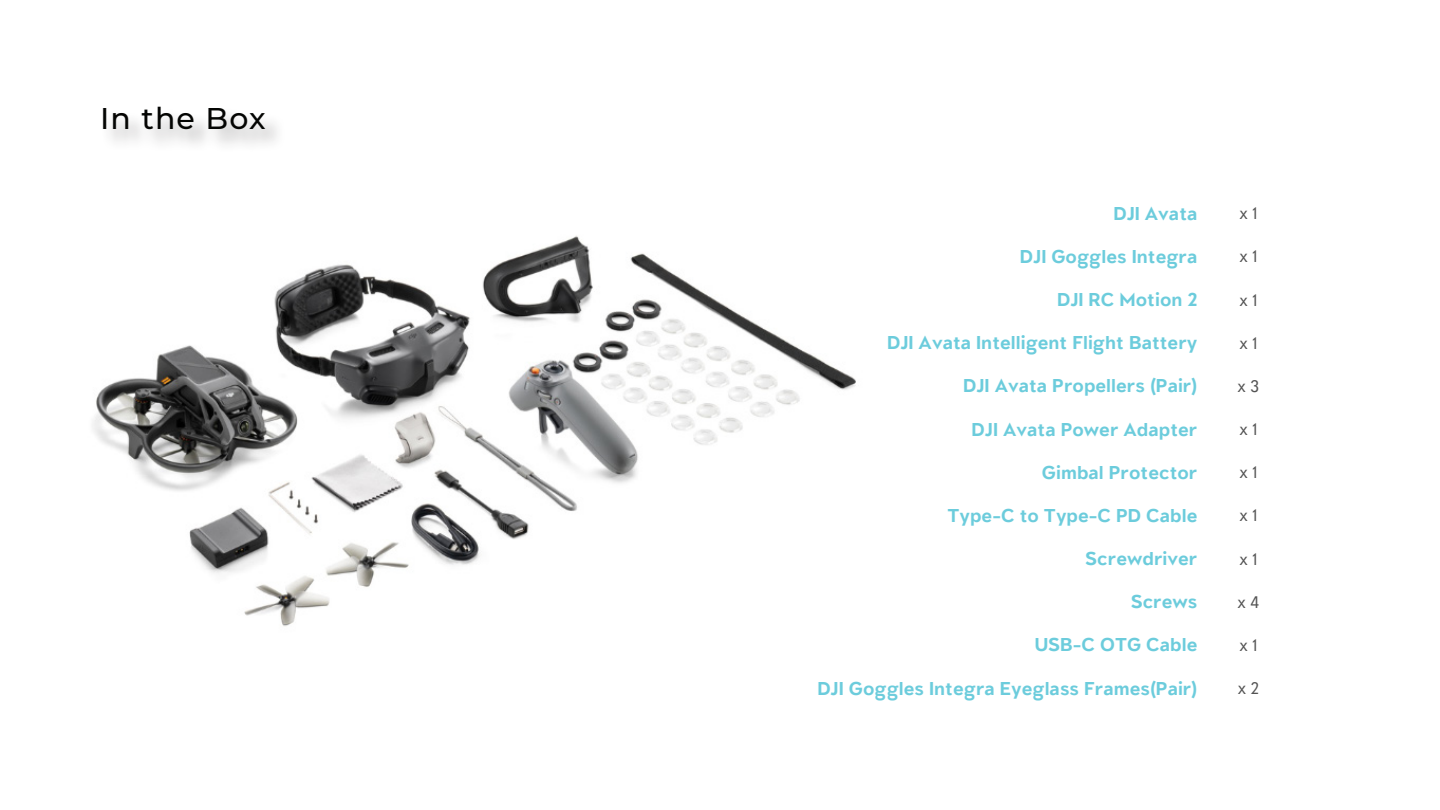
<style>
.page{position:relative;width:1440px;height:810px;background:#fff}
.page>*{position:absolute;margin:0;border:0;box-sizing:border-box;transform-origin:0 0}
.t1{font:100 30px "Montserrat";letter-spacing:.04em;color:#040503}
.t2{font:700 20px "Littera Plain";color:#6cccdc}
.t3{font:18px "Littera Plain";color:#535353}
</style>
<div class="page">
<img style="left:92px;top:235px;width:764px;height:392px">
<div style="left:102px;top:106px;width:185px;height:47px;background:#231f20;opacity:.38"></div>
<p class="t1" style="left:100px;top:98px;width:167px">In the Box</p>
<p class="t2" style="left:1113px;top:201px;width:86px">DJI Avata</p>
<p class="t3" style="left:1239px;top:203px;width:20px">x 1</p>
<p class="t2" style="left:1020px;top:244px;width:179px">DJI Goggles Integra</p>
<p class="t3" style="left:1239px;top:246px;width:20px">x 1</p>
<p class="t2" style="left:1057px;top:287px;width:142px">DJI RC Motion 2</p>
<p class="t3" style="left:1239px;top:289px;width:20px">x 1</p>
<p class="t2" style="left:887px;top:330px;width:312px">DJI Avata Intelligent Flight Battery</p>
<p class="t3" style="left:1239px;top:332px;width:20px">x 1</p>
<p class="t2" style="left:963px;top:374px;width:236px">DJI Avata Propellers (Pair)</p>
<p class="t3" style="left:1237px;top:375px;width:24px">x 3</p>
<p class="t2" style="left:972px;top:417px;width:227px">DJI Avata Power Adapter</p>
<p class="t3" style="left:1239px;top:419px;width:20px">x 1</p>
<p class="t2" style="left:1042px;top:460px;width:157px">Gimbal Protector</p>
<p class="t3" style="left:1239px;top:462px;width:20px">x 1</p>
<p class="t2" style="left:947px;top:503px;width:252px">Type-C to Type-C PD Cable</p>
<p class="t3" style="left:1239px;top:505px;width:20px">x 1</p>
<p class="t2" style="left:1085px;top:546px;width:114px">Screwdriver</p>
<p class="t3" style="left:1239px;top:548px;width:20px">x 1</p>
<p class="t2" style="left:1131px;top:589px;width:68px">Screws</p>
<p class="t3" style="left:1237px;top:591px;width:23px">x 4</p>
<p class="t2" style="left:1035px;top:633px;width:164px">USB-C OTG Cable</p>
<p class="t3" style="left:1239px;top:634px;width:20px">x 1</p>
<p class="t2" style="left:817px;top:676px;width:382px">DJI Goggles Integra Eyeglass Frames(Pair)</p>
<p class="t3" style="left:1237px;top:678px;width:23px">x 2</p>
</div>
